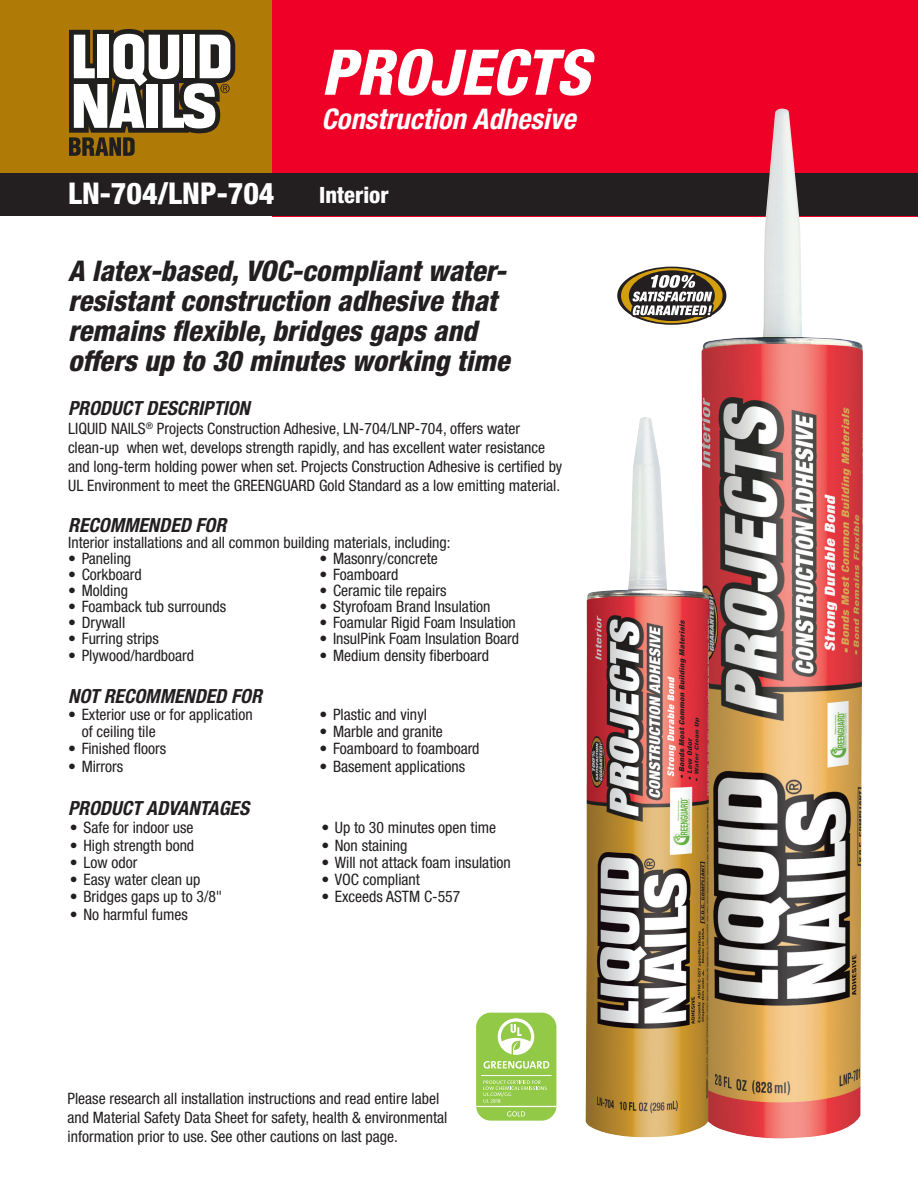
<style>
.page{position:relative;width:918px;height:1188px;background:#fff}
.page>*{position:absolute;margin:0;border:0;box-sizing:border-box;transform-origin:0 0}
.t1{font:italic 800 condensed 63px "Helvetica Neue";color:#fff}
.t2{font:800 condensed 30px "Helvetica Neue";color:#fff}
.Headline{font:italic 800 condensed 28.5px/30px "Helvetica Neue";color:#231f20}
.t3{font:italic 700 condensed 28.5px "Helvetica Neue";color:#fff}
.t4{font:800 condensed 22.5px "Helvetica Neue";color:#fdfdfd}
.Paragraph_Header{font:italic 700 condensed 19.5px "Helvetica Neue";color:#231f20}
.t5{font:condensed 15.75px/18.9px "Helvetica Neue";color:#231f20}
.t6{font:condensed 15.75px "Helvetica Neue LT Std";color:#231f20}
</style>
<div class="page">
<div style="left:0;top:0;width:918px;height:174px;background:#b07a07"></div>
<div style="left:272px;top:0;width:646px;height:216px;background:#ef0027"></div>
<div style="left:0;top:173px;width:918px;height:43px;background:#231f20"></div>
<svg style="left:69px;top:29px;width:166px;height:127px"></svg>
<svg style="left:617px;top:267px;width:109px;height:58px"></svg>
<div style="left:621px;top:268px;width:102px;height:55px;background:#d49f0c;border-radius:50%"></div>
<svg style="left:628px;top:267px;width:74px;height:58px"></svg>
<img style="left:702px;top:109px;width:162px;height:1030px">
<img style="left:586px;top:417px;width:123px;height:720px">
<div style="left:476px;top:1013px;width:80px;height:108px;background:#92c947;border-radius:15px"></div>
<hr style="left:476px;top:1106px;width:81px;height:1px;background:#fff">
<svg style="left:507px;top:1111px;width:18px;height:6px"></svg>
<svg style="left:498px;top:1018px;width:36px;height:37px"></svg>
<svg style="left:483px;top:1080px;width:64px;height:23px"></svg>
<hr style="left:481px;top:1075px;width:71px;height:1px;background:#fff">
<svg style="left:484px;top:1061px;width:65px;height:8px"></svg>
<p class="t1" style="left:321px;top:33px;width:270px">PROJECTS</p>
<p class="t3" style="left:321px;top:102px;width:256px">Construction Adhesive</p>
<p class="t2" style="left:68px;top:175px;width:208px">LN-704/LNP-704</p>
<p class="t4" style="left:319px;top:181px;width:71px">Interior</p>
<p class="Headline" style="left:68px;top:255px;width:443px">A latex-based, VOC-compliant water&shy;resistant construction adhesive that remains flexible, bridges gaps and offers up to 30 minutes working time</p>
<p class="Paragraph_Header" style="left:68px;top:397px;width:183px">PRODUCT DESCRIPTION</p>
<p class="t5" style="left:68px;top:419px;width:496px">LIQUID NAILS<sup>®</sup> Projects Construction Adhesive, LN-704/LNP-704, offers water clean-up when wet, develops strength rapidly, and has excellent water resistance and long-term holding power when set. Projects Construction Adhesive is certified by UL Environment to meet the GREENGUARD Gold Standard as a low emitting material.</p>
<p class="Paragraph_Header" style="left:68px;top:513px;width:160px">RECOMMENDED FOR</p>
<p class="t6" style="left:68px;top:533px;width:384px">Interior installations and all common building materials, including:</p>
<p class="t6" style="left:320px;top:549px;width:120px">• Masonry/concrete</p>
<p class="t6" style="left:320px;top:565px;width:80px">• Foamboard</p>
<p class="t6" style="left:320px;top:581px;width:128px">• Ceramic tile repairs</p>
<p class="t6" style="left:320px;top:597px;width:173px">• Styrofoam Brand Insulation</p>
<p class="t6" style="left:320px;top:614px;width:198px">• Foamular Rigid Foam Insulation</p>
<p class="t6" style="left:320px;top:630px;width:201px">• InsulPink Foam Insulation Board</p>
<p class="t6" style="left:320px;top:646px;width:171px">• Medium density fiberboard</p>
<p class="t6" style="left:68px;top:549px;width:65px">• Paneling</p>
<p class="t6" style="left:68px;top:565px;width:75px">• Corkboard</p>
<p class="t6" style="left:68px;top:581px;width:61px">• Molding</p>
<p class="t6" style="left:68px;top:597px;width:160px">• Foamback tub surrounds</p>
<p class="t6" style="left:68px;top:614px;width:59px">• Drywall</p>
<p class="t6" style="left:68px;top:630px;width:92px">• Furring strips</p>
<p class="t6" style="left:68px;top:646px;width:128px">• Plywood/hardboard</p>
<p class="Paragraph_Header" style="left:68px;top:684px;width:195px">NOT RECOMMENDED FOR</p>
<p class="t5" style="left:82px;top:706px;width:173px;line-height:17.2px;text-indent:-14px">• Exterior use or for application of ceiling tile</p>
<p class="t5" style="left:68px;top:739px;width:100px">• Finished floors</p>
<p class="t5" style="left:68px;top:757px;width:57px">• Mirrors</p>
<p class="Paragraph_Header" style="left:68px;top:796px;width:182px">PRODUCT ADVANTAGES</p>
<p class="t5" style="left:70px;top:818px;width:125px">• Safe for indoor use</p>
<p class="t5" style="left:70px;top:836px;width:126px">• High strength bond</p>
<p class="t5" style="left:70px;top:853px;width:69px">• Low odor</p>
<p class="t5" style="left:70px;top:870px;width:132px">• Easy water clean up</p>
<p class="t5" style="left:70px;top:887px;width:154px">• Bridges gaps up to 3/8"</p>
<p class="t5" style="left:70px;top:905px;width:119px">• No harmful fumes</p>
<p class="t5" style="left:320px;top:705px;width:109px">• Plastic and vinyl</p>
<p class="t5" style="left:320px;top:722px;width:125px">• Marble and granite</p>
<p class="t5" style="left:320px;top:739px;width:162px">• Foamboard to foamboard</p>
<p class="t5" style="left:320px;top:757px;width:147px">• Basement applications</p>
<p class="t5" style="left:321px;top:818px;width:176px">• Up to 30 minutes open time</p>
<p class="t5" style="left:321px;top:836px;width:88px">• Non staining</p>
<p class="t5" style="left:321px;top:853px;width:191px">• Will not attack foam insulation</p>
<p class="t5" style="left:321px;top:870px;width:100px">• VOC compliant</p>
<p class="t5" style="left:321px;top:887px;width:141px">• Exceeds ASTM C-557</p>
<p class="t5" style="left:68px;top:1089px;width:382px">Please research all installation instructions and read entire label and Material Safety Data Sheet for safety, health &amp; environmental information prior to use. See other cautions on last page.</p>
</div>
